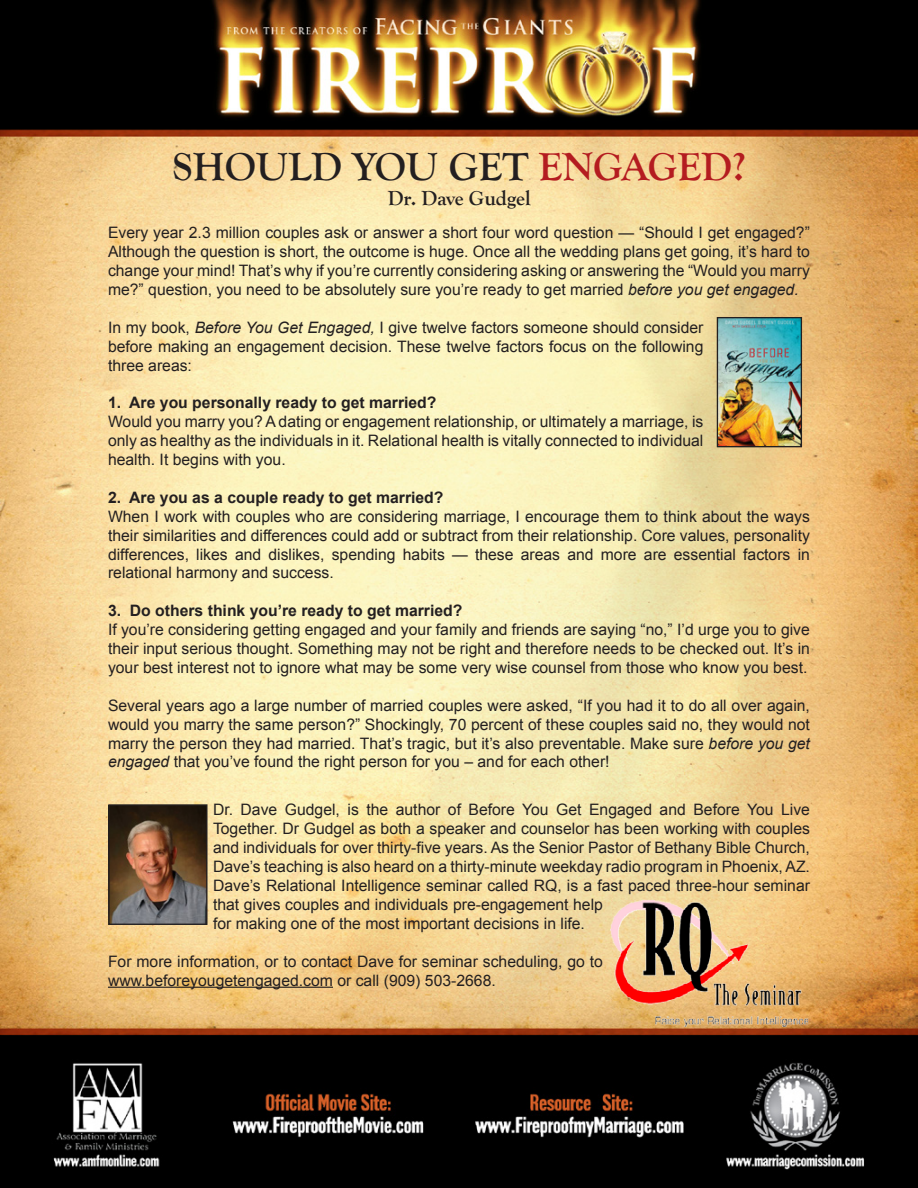
<style>
.page{position:relative;width:918px;height:1188px;background:#fff}
.page>*{position:absolute;margin:0;border:0;box-sizing:border-box;transform-origin:0 0}
.t1{font:700 40.5px "Goudy Old Style T";color:#231f20}
.t2{font:700 21px "Goudy Old Style T";color:#231f20}
.t3{font:15.75px/18.9px "Arial";color:#231f20;text-align:justify}
.t4{font:700 15.75px "Arial";color:#231f20}
.s1{color:#b41c20}
.s2{font-style:italic}
</style>
<div class="page">
<img style="left:0;top:0;width:918px;height:1188px">
<img style="left:719px;top:319px;width:81px;height:126px">
<div style="left:717px;top:317px;width:85px;height:130px;border:1px solid #231f20"></div>
<hr style="left:108px;top:987px;width:225px;height:1px;background:#231f20">
<img style="left:110px;top:806px;width:96px;height:117px">
<div style="left:108px;top:804px;width:100px;height:121px;border:1px solid #231f20"></div>
<img style="left:611px;top:899px;width:200px;height:127px">
<p class="t1" style="left:173px;top:144px;width:574px">SHOULD YOU GET <span class="s1">ENGAGED?</span></p>
<p class="t2" style="left:388px;top:187px;width:145px">Dr. Dave Gudgel</p>
<p class="t3" style="left:108px;top:223px;width:704px">Every year 2.3 million couples ask or answer a short four word question — “Should I get engaged?” Although the question is short, the outcome is huge. Once all the wedding plans get going, it’s hard to change your mind! That’s why if you’re currently considering asking or answering the “Would you marry me?” question, you need to be absolutely sure you’re ready to get married <span class="s2">before you get engaged.</span></p>
<p class="t3" style="left:108px;top:318px;width:597px">In my book, <span class="s2">Before You Get Engaged,</span> I give twelve factors someone should consider before making an engagement decision. These twelve factors focus on the following three areas:</p>
<p class="t4" style="left:108px;top:392px;width:330px">1. Are you personally ready to get married?</p>
<p class="t3" style="left:108px;top:412px;width:597px">Would you marry you? A dating or engagement relationship, or ultimately a marriage, is only as healthy as the individuals in it. Relational health is vitally connected to individual health. It begins with you.</p>
<p class="t4" style="left:108px;top:487px;width:337px">2. Are you as a couple ready to get married?</p>
<p class="t3" style="left:108px;top:507px;width:704px">When I work with couples who are considering marriage, I encourage them to think about the ways their similarities and differences could add or subtract from their relationship. Core values, personality differences, likes and dislikes, spending habits — these areas and more are essential factors in relational harmony and success.</p>
<p class="t4" style="left:108px;top:600px;width:356px">3. Do others think you’re ready to get married?</p>
<p class="t3" style="left:108px;top:620px;width:703px">If you’re considering getting engaged and your family and friends are saying “no,” I’d urge you to give their input serious thought. Something may not be right and therefore needs to be checked out. It’s in your best interest not to ignore what may be some very wise counsel from those who know you best.</p>
<p class="t3" style="left:108px;top:696px;width:704px">Several years ago a large number of married couples were asked, “If you had it to do all over again, would you marry the same person?” Shockingly, 70 percent of these couples said no, they would not marry the person they had married. That’s tragic, but it’s also preventable. Make sure <span class="s2">before you get engaged</span> that you’ve found the right person for you – and for each other!</p>
<p class="t3" style="left:213px;top:801px;width:599px;text-align:left">Dr. Dave Gudgel, is the author of Before You Get Engaged and Before You Live Together. Dr Gudgel as both a speaker and counselor has been working with couples and individuals for over thirty-five years. As the Senior Pastor of Bethany Bible Church, Dave’s teaching is also heard on a thirty-minute weekday radio program in Phoenix, AZ.<br>Dave’s Relational Intelligence seminar called RQ, is a fast paced three-hour seminar that gives couples and individuals pre-engagement help<br>for making one of the most important decisions in life.</p>
<p class="t3" style="left:108px;top:952px;width:496px">For more information, or to contact Dave for seminar scheduling, go to www.beforeyougetengaged.com or call (909) 503-2668.</p>
</div>
